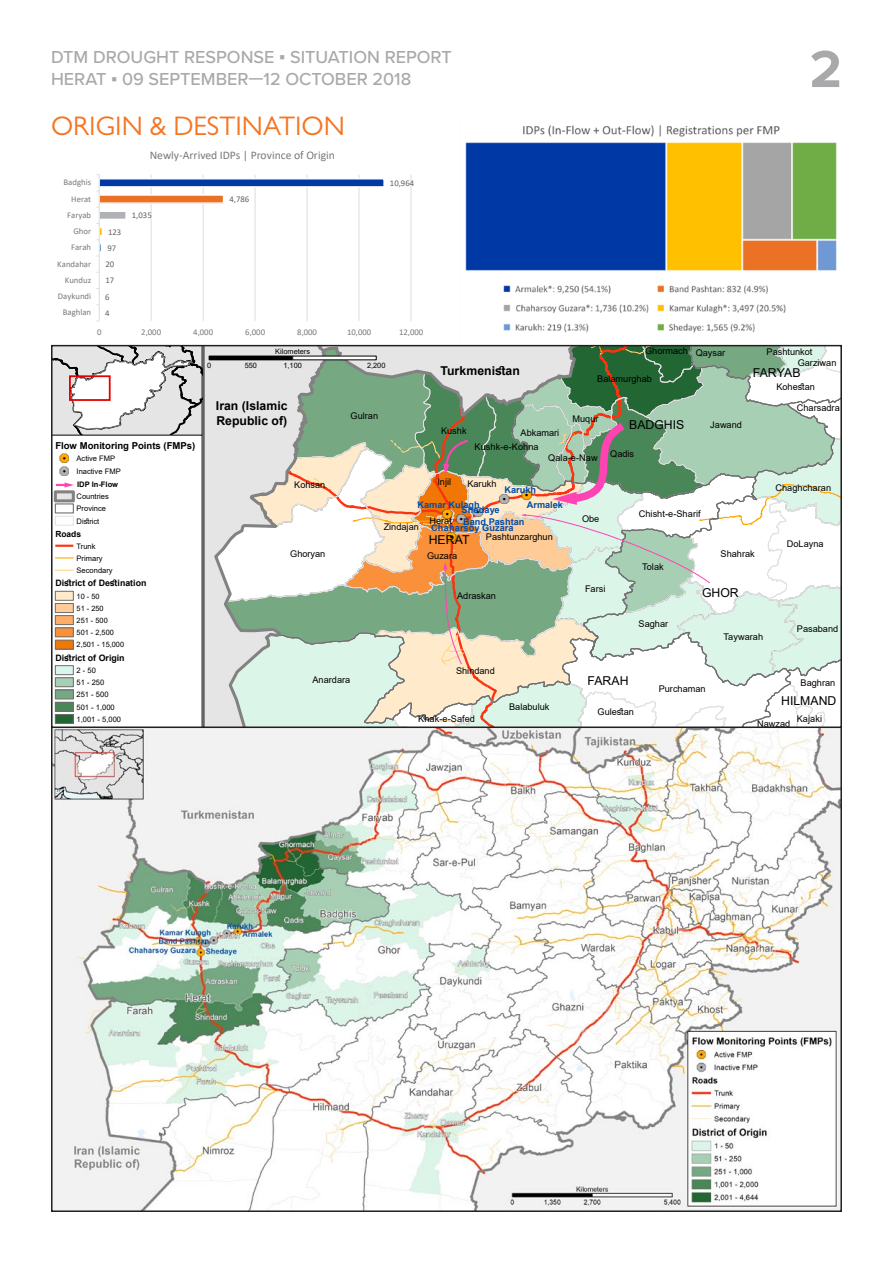
<style>
.page{position:relative;width:893px;height:1263px;background:#fff}
.page>*{position:absolute;margin:0;border:0;box-sizing:border-box;transform-origin:0 0}
.t1{font:700 54px "Proxima Nova";color:#a9a8aa}
.Heading_Article_L1{font:27px "Gill Sans MT Pro";color:#f57523}
.t2{font:500 18px/21.6px "Proxima Nova";color:#a9a8aa}
.t3{font:14.1px/20.9px "ESRI Default Marker";color:#000}
.t4{font:14.1px "ESRI Default Marker";color:#b2b2b2}
.t5{font:14.1px "ESRI Default Marker";color:#fa0}
.t6{font:700 12.3px/14.2px "Arial";color:#000}
.t7{font:12.3px "Arial";color:#000}
.t8{font:11.7px "Calibri";color:#76787b}
.t9{font:700 9.6px "Arial";color:#000}
.t10{font:9.15px "Arial";color:#000}
.t11{font:700 9.15px "Arial";color:#004da8}
.t12{font:700 8.85px "Arial";color:#000}
.t13{font:8.7px/16.2px "Calibri";color:#76787b;text-align:right}
.t14{font:8.7px/16.2px "Calibri";color:#636366}
.t15{font:700 8.4px "Arial";color:#000}
.t16{font:7.5px/12.1px "Arial";color:#000}
.t17{font:700 7.5px "Arial";color:#000}
.t18{font:7.35px/12.1px "Arial";color:#000}
.s1{font-family:"Calibri";font-weight:400}
.s2{font-family:"ESRI Default Marker";font-size:13.35px;color:#fa0}
.s3{font-family:"ESRI Default Marker";font-size:13.35px}
.s4{font-family:"ESRI Default Marker";font-size:13.35px;color:#b2b2b2}
.s5{color:#000}
.s6{color:#b2b2b2}
.s7{color:#fa0}
</style>
<div class="page">
<img style="left:460px;top:125px;width:382px;height:220px">
<img style="left:54px;top:729px;width:785px;height:480px">
<hr style="left:151px;top:175px;width:1px;height:146px;background:#dcdddf">
<hr style="left:203px;top:175px;width:1px;height:146px;background:#dcdddf">
<hr style="left:255px;top:175px;width:1px;height:146px;background:#dcdddf">
<hr style="left:307px;top:175px;width:1px;height:146px;background:#dcdddf">
<hr style="left:359px;top:175px;width:1px;height:146px;background:#dcdddf">
<hr style="left:411px;top:175px;width:1px;height:146px;background:#dcdddf">
<div style="left:99px;top:179px;width:285px;height:8px;background:#0039a6"></div>
<div style="left:99px;top:178px;width:286px;height:10px;border:1px solid #fff"></div>
<div style="left:99px;top:195px;width:125px;height:8px;background:#eb7125"></div>
<div style="left:99px;top:194px;width:125px;height:10px;border:1px solid #fff"></div>
<div style="left:99px;top:211px;width:27px;height:8px;background:#b1b2b6"></div>
<div style="left:99px;top:211px;width:28px;height:9px;border:1px solid #fff"></div>
<hr style="left:99px;top:175px;width:1px;height:146px;background:#dcdddf">
<svg style="left:96px;top:223px;width:6px;height:99px"></svg>
<svg style="left:54px;top:348px;width:785px;height:377px"></svg>
<div style="left:51px;top:345px;width:791px;height:383px;border:2px solid #231f20"></div>
<h3 class="t2" style="left:51px;top:46px;width:402px">DTM DROUGHT RESPONSE <span class="s1">▪</span> SITUATION REPORT<br>HERAT <span class="s1">▪</span> 09 SEPTEMBER—12 OCTOBER 2018</h3>
<h1 class="t1" style="left:809px;top:29px;width:34px">2</h1>
<p class="Heading_Article_L1" style="left:51px;top:109px;width:295px">ORIGIN &amp; DESTINATION</p>
<p class="t13" style="left:57px;top:174px;width:35px">Badghis<br>Herat<br>Faryab<br>Ghor<br>Farah<br>Kandahar<br>Kunduz<br>Daykundi<br>Baghlan</p>
<p class="t8" style="left:150px;top:147px;width:187px">Newly-Arrived IDPs | Province of Origin</p>
<p class="t14" style="left:105px;top:223px;width:18px;text-indent:3px">123<br>97<br>20<br>17<br>6<br>4</p>
<p class="t14" style="left:132px;top:207px;width:21px">1,035</p>
<p class="t14" style="left:229px;top:191px;width:21px">4,786</p>
<p class="t14" style="left:390px;top:175px;width:26px">10,964</p>
<p class="t13" style="left:97px;top:324px;width:6px">0</p>
<p class="t13" style="left:141px;top:324px;width:21px">2,000</p>
<p class="t13" style="left:193px;top:324px;width:21px">4,000</p>
<p class="t13" style="left:245px;top:324px;width:21px">6,000</p>
<p class="t13" style="left:297px;top:324px;width:21px">8,000</p>
<p class="t13" style="left:347px;top:324px;width:26px">10,000</p>
<p class="t13" style="left:399px;top:324px;width:26px">12,000</p>
<p class="t18" style="left:275px;top:345px;width:36px">Kilometers</p>
<p class="t18" style="left:207px;top:360px;width:6px">0</p>
<p class="t18" style="left:245px;top:360px;width:14px">550</p>
<p class="t18" style="left:283px;top:360px;width:20px">1,100</p>
<p class="t18" style="left:367px;top:360px;width:20px">2,200</p>
<p class="t6" style="left:440px;top:363px;width:81px">Turkmenistan</p>
<p class="t10" style="left:645px;top:345px;width:44px">Ghormach</p>
<p class="t10" style="left:597px;top:372px;width:56px">Balamurghab</p>
<p class="t10" style="left:696px;top:346px;width:31px">Qaysar</p>
<p class="t10" style="left:766px;top:345px;width:47px">Pashtunkot</p>
<p class="t10" style="left:798px;top:356px;width:40px">Garziwan</p>
<p class="t7" style="left:753px;top:364px;width:49px">FARYAB</p>
<p class="t10" style="left:776px;top:381px;width:40px">Kohestan</p>
<p class="t6" style="left:216px;top:399px;width:73px">Iran (Islamic<br>Republic of)</p>
<p class="t10" style="left:351px;top:409px;width:29px">Gulran</p>
<p class="t10" style="left:441px;top:425px;width:27px">Kushk</p>
<p class="t10" style="left:521px;top:427px;width:40px">Abkamari</p>
<p class="t10" style="left:572px;top:412px;width:28px">Muqur</p>
<p class="t7" style="left:629px;top:416px;width:57px">BADGHIS</p>
<p class="t10" style="left:710px;top:418px;width:33px">Jawand</p>
<p class="t10" style="left:797px;top:402px;width:44px">Charsadra</p>
<p class="t9" style="left:55px;top:438px;width:141px">Flow Monitoring Points (FMPs)</p>
<p class="t16" style="left:60px;top:452px;width:63px;line-height:12.9px"><span class="s2">&amp;</span><span class="s3">3</span> Active FMP <span class="s4">&amp;</span><span class="s3">3</span> Inactive FMP</p>
<p class="t16" style="left:77px;top:490px;width:34px">Countries<br>Province<br>District</p>
<p class="t15" style="left:55px;top:528px;width:27px">Roads</p>
<p class="t16" style="left:77px;top:540px;width:38px">Trunk<br>Primary<br>Secondary</p>
<p class="t12" style="left:55px;top:577px;width:93px">District of Destination</p>
<p class="t18" style="left:77px;top:590px;width:49px">10 - 50<br>51 - 250<br>251 - 500<br>501 - 2,500<br>2,501 - 15,000</p>
<p class="t12" style="left:55px;top:651px;width:71px">District of Origin</p>
<p class="t16" style="left:77px;top:664px;width:46px">2 - 50<br>51 - 250<br>251 - 500<br>501 - 1,000<br>1,001 - 5,000</p>
<p class="t17" style="left:77px;top:479px;width:43px">IDP In-Flow</p>
<p class="t10" style="left:475px;top:440px;width:65px">Kushk-e-Kohna</p>
<p class="t10" style="left:548px;top:452px;width:51px">Qala-e-Naw</p>
<p class="t10" style="left:610px;top:447px;width:25px">Qadis</p>
<p class="t10" style="left:294px;top:479px;width:33px">Kohsan</p>
<p class="t10" style="left:290px;top:547px;width:37px">Ghoryan</p>
<p class="t10" style="left:437px;top:475px;width:15px">Injil</p>
<p class="t10" style="left:467px;top:478px;width:31px">Karukh</p>
<p class="t11" style="left:504px;top:483px;width:33px">Karukh</p>
<p class="t5" style="left:522px;top:487px;width:11px">&amp;<span class="s5">3</span></p>
<p class="t4" style="left:500px;top:491px;width:11px">&amp;<span class="s5">3</span></p>
<p class="t11" style="left:527px;top:498px;width:38px">Armalek</p>
<p class="t11" style="left:417px;top:498px;width:64px">Kamar Kulagh</p>
<p class="t11" style="left:431px;top:522px;width:84px">Chaharsoy Guzara</p>
<p class="t11" style="left:462px;top:503px;width:40px">Shedaye</p>
<p class="t4" style="left:473px;top:504px;width:11px">&amp;<span class="s5">3</span></p>
<p class="t3" style="left:442px;top:506px;width:25px"><sup>&amp;</sup>3 <span class="s6">&amp;</span>3 <span class="s7">&amp;</span>3</p>
<p class="t10" style="left:429px;top:515px;width:24px">Herat</p>
<p class="t11" style="left:463px;top:515px;width:63px">Band Pashtan</p>
<p class="t10" style="left:384px;top:520px;width:37px">Zindajan</p>
<p class="t10" style="left:486px;top:530px;width:68px">Pashtunzarghun</p>
<p class="t7" style="left:429px;top:532px;width:42px">HERAT</p>
<p class="t10" style="left:427px;top:549px;width:32px">Guzara</p>
<p class="t10" style="left:582px;top:513px;width:19px">Obe</p>
<p class="t10" style="left:639px;top:508px;width:63px">Chisht-e-Sharif</p>
<p class="t10" style="left:721px;top:547px;width:36px">Shahrak</p>
<p class="t10" style="left:775px;top:481px;width:57px">Chaghcharan</p>
<p class="t10" style="left:787px;top:537px;width:38px">DoLayna</p>
<p class="t10" style="left:642px;top:561px;width:23px">Tolak</p>
<p class="t10" style="left:457px;top:589px;width:40px">Adraskan</p>
<p class="t10" style="left:585px;top:582px;width:22px">Farsi</p>
<p class="t7" style="left:702px;top:584px;width:38px">GHOR</p>
<p class="t10" style="left:639px;top:618px;width:31px">Saghar</p>
<p class="t10" style="left:723px;top:631px;width:41px">Taywarah</p>
<p class="t10" style="left:797px;top:622px;width:43px">Pasaband</p>
<p class="t10" style="left:456px;top:664px;width:40px">Shindand</p>
<p class="t10" style="left:312px;top:674px;width:39px">Anardara</p>
<p class="t7" style="left:588px;top:672px;width:43px">FARAH</p>
<p class="t10" style="left:659px;top:682px;width:48px">Purchaman</p>
<p class="t10" style="left:801px;top:676px;width:36px">Baghran</p>
<p class="t10" style="left:418px;top:712px;width:58px">Khak-e-Safed</p>
<p class="t10" style="left:509px;top:701px;width:42px">Balabuluk</p>
<p class="t10" style="left:597px;top:706px;width:38px">Gulestan</p>
<p class="t7" style="left:781px;top:692px;width:57px">HILMAND</p>
<p class="t10" style="left:797px;top:712px;width:27px">Kajaki</p>
<p class="t10" style="left:757px;top:718px;width:35px">Nawzad</p>
</div>
